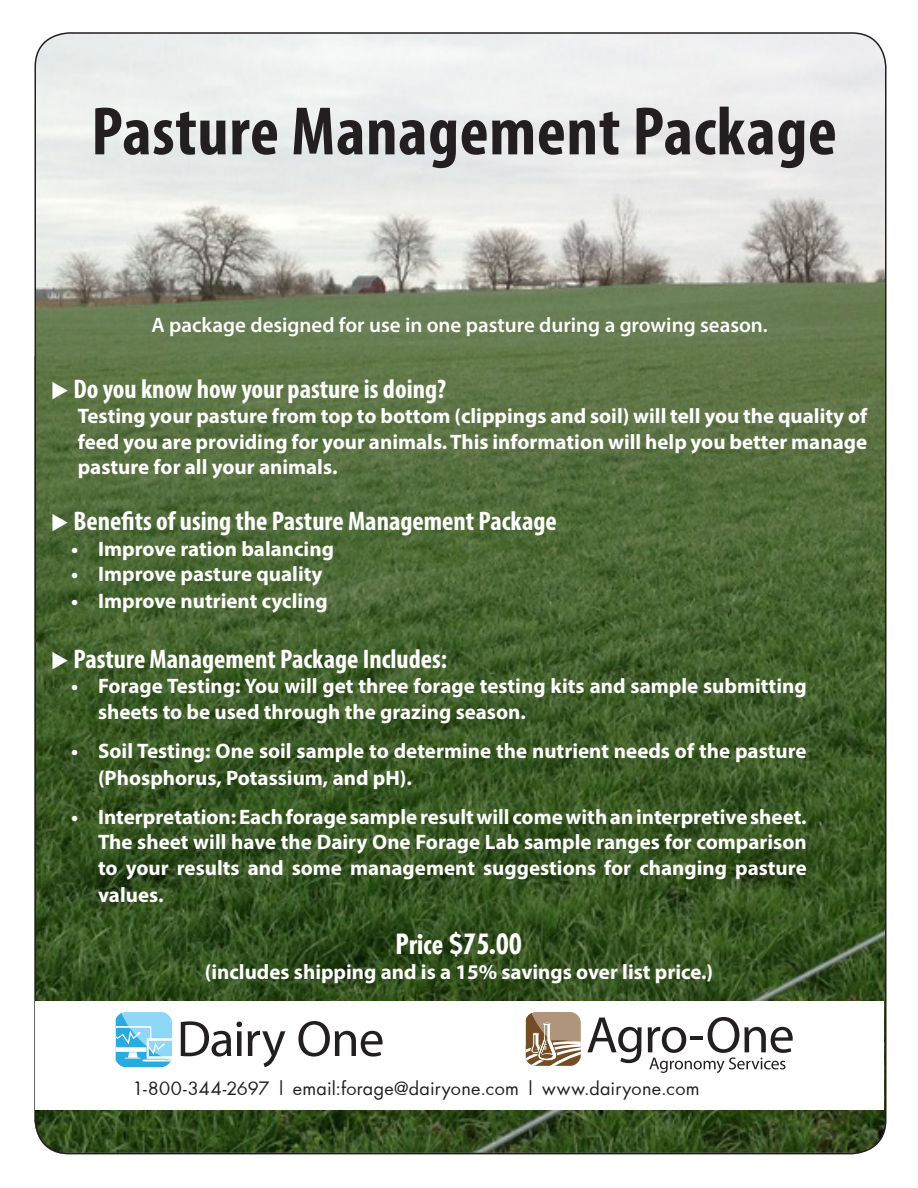
<style>
.page{position:relative;width:918px;height:1188px;background:#fff}
.page>*{position:absolute;margin:0;border:0;box-sizing:border-box;transform-origin:0 0}
.t1{font:700 condensed 69px "Myriad Pro";letter-spacing:.01em;color:#231f20}
.t2{font:700 condensed 27px "Myriad Pro";color:#fff}
.t3{font:700 condensed 27px "Futura";color:#fff}
.t4{font:700 21px/25.5px "Myriad Pro";color:#fff;text-align:justify}
.t5{font:600 21px "Myriad Pro";color:#fff}
.t6{font:18px "Futura";letter-spacing:.02em;color:#231f20}
</style>
<div class="page">
<img style="left:36px;top:33px;width:850px;height:1120px">
<div style="left:35px;top:1001px;width:849px;height:109px;background:#fff"></div>
<svg style="left:526px;top:1012px;width:55px;height:54px"></svg>
<svg style="left:587px;top:1018px;width:55px;height:45px"></svg>
<svg style="left:648px;top:1017px;width:145px;height:56px"></svg>
<svg style="left:116px;top:1012px;width:56px;height:55px"></svg>
<svg style="left:181px;top:1021px;width:61px;height:36px"></svg>
<svg style="left:248px;top:1031px;width:37px;height:36px"></svg>
<svg style="left:298px;top:1021px;width:85px;height:36px"></svg>
<p class="t1" style="left:91px;top:88px;width:747px">Pasture Management Package</p>
<p class="t5" style="left:152px;top:312px;width:618px">A package designed for use in one pasture during a growing season.</p>
<p class="t2" style="left:51px;top:372px;width:397px">◆ Do you know how your pasture is doing?</p>
<p class="t4" style="left:78px;top:403px;width:791px">Testing your pasture from top to bottom (clippings and soil) will tell you the quality of feed you are providing for your animals. This information will help you better manage pasture for all your animals.</p>
<p class="t2" style="left:51px;top:504px;width:508px">◆ Benefits of using the Pasture Management Package</p>
<p class="t4" style="left:71px;top:535px;width:264px">• Improve ration balancing</p>
<p class="t4" style="left:71px;top:561px;width:253px">• Improve pasture quality</p>
<p class="t4" style="left:71px;top:588px;width:258px">• Improve nutrient cycling</p>
<p class="t2" style="left:51px;top:642px;width:398px">◆ Pasture Management Package Includes:</p>
<p class="t4" style="left:98px;top:673px;width:710px;text-indent:-27px">• Forage Testing: You will get three forage testing kits and sample submitting sheets to be used through the grazing season.</p>
<p class="t4" style="left:98px;top:736px;width:710px;line-height:27px;text-indent:-27px">• Soil Testing: One soil sample to determine the nutrient needs of the pasture (Phosphorus, Potassium, and pH).</p>
<p class="t4" style="left:98px;top:803px;width:710px;line-height:26px;text-indent:-27px">• Interpretation: Each forage sample result will come with an interpretive sheet.<br>The sheet will have the Dairy One Forage Lab sample ranges for comparison to your results and some management suggestions for changing pasture values.</p>
<p class="t3" style="left:396px;top:926px;width:128px">Price $75.00</p>
<p class="t4" style="left:205px;top:959px;width:510px">(includes shipping and is a 15% savings over list price.)</p>
<p class="t6" style="left:133px;top:1076px;width:569px">1-800-344-2697 | email:forage@dairyone.com | www.dairyone.com</p>
</div>
